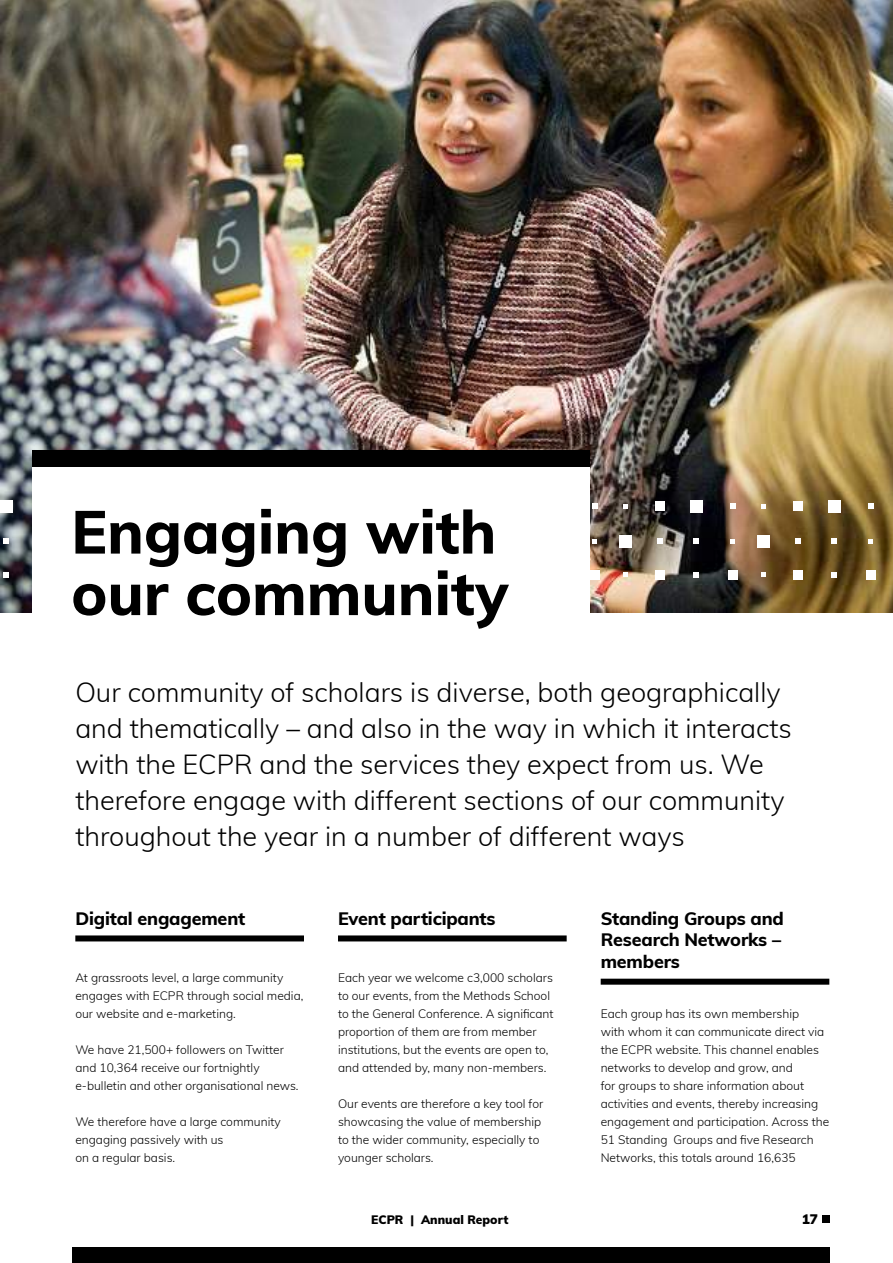
<style>
.page{position:relative;width:893px;height:1263px;background:#fff}
.page>*{position:absolute;margin:0;border:0;box-sizing:border-box;transform-origin:0 0}
.t1{font:800 60px/61.5px "Muli";color:#000}
.t2{font:300 27px/36px "Muli";color:#000}
.t3{font:800 18px/21.6px "Muli";letter-spacing:-.01em;color:#000}
.t4{font:900 13.5px "Muli";color:#000}
.t5{font:300 12px/18px "Muli";color:#000}
.t6{font:900 12px "Muli";color:#000}
</style>
<div class="page">
<div style="left:72px;top:1247px;width:757px;height:16px;background:#000"></div>
<div style="left:822px;top:1215px;width:7px;height:7px;background:#000"></div>
<img style="left:0;top:0;width:893px;height:612px">
<img style="left:0;top:486px;width:893px;height:109px">
<div style="left:33px;top:466px;width:557px;height:174px;background:#fff"></div>
<div style="left:33px;top:450px;width:557px;height:16px;background:#000"></div>
<div style="left:75px;top:935px;width:229px;height:6px;background:#000"></div>
<div style="left:338px;top:935px;width:229px;height:6px;background:#000"></div>
<div style="left:601px;top:979px;width:228px;height:6px;background:#000"></div>
<h1 class="t1" style="left:71px;top:498px;width:439px">Engaging with our community</h1>
<p class="t2" style="left:75px;top:673px;width:718px">Our community of scholars is diverse, both geographically and thematically – and also in the way in which it interacts with the ECPR and the services they expect from us. We therefore engage with different sections of our community throughout the year in a number of different ways</p>
<h3 class="t3" style="left:75px;top:907px;width:172px">Digital engagement</h3>
<p class="t5" style="left:75px;top:968px;width:230px">At grassroots level, a large community engages with ECPR through social media, our website and e-marketing.</p>
<p class="t5" style="left:75px;top:1040px;width:225px">We have 21,500+ followers on Twitter and 10,364 receive our fortnightly e-bulletin and other organisational news.</p>
<p class="t5" style="left:75px;top:1112px;width:207px">We therefore have a large community engaging passively with us<br>on a regular basis.</p>
<h3 class="t3" style="left:338px;top:907px;width:159px">Event participants</h3>
<p class="t5" style="left:338px;top:968px;width:217px">Each year we welcome c3,000 scholars to our events, from the Methods School to the General Conference. A significant proportion of them are from member institutions, but the events are open to, and attended by, many non-members.</p>
<p class="t5" style="left:338px;top:1094px;width:207px">Our events are therefore a key tool for showcasing the value of membership to the wider community, especially to younger scholars.</p>
<h3 class="t3" style="left:601px;top:907px;width:185px">Standing Groups and<br>Research Networks – members</h3>
<p class="t5" style="left:601px;top:1004px;width:230px">Each group has its own membership<br>with whom it can communicate direct via the ECPR website. This channel enables networks to develop and grow, and<br>for groups to share information about activities and events, thereby increasing engagement and participation. Across the 51 Standing Groups and five Research Networks, this totals around 16,635</p>
<p class="t6" style="left:371px;top:1211px;width:139px">ECPR | Annual Report</p>
<p class="t4" style="left:802px;top:1210px;width:18px">17</p>
</div>
